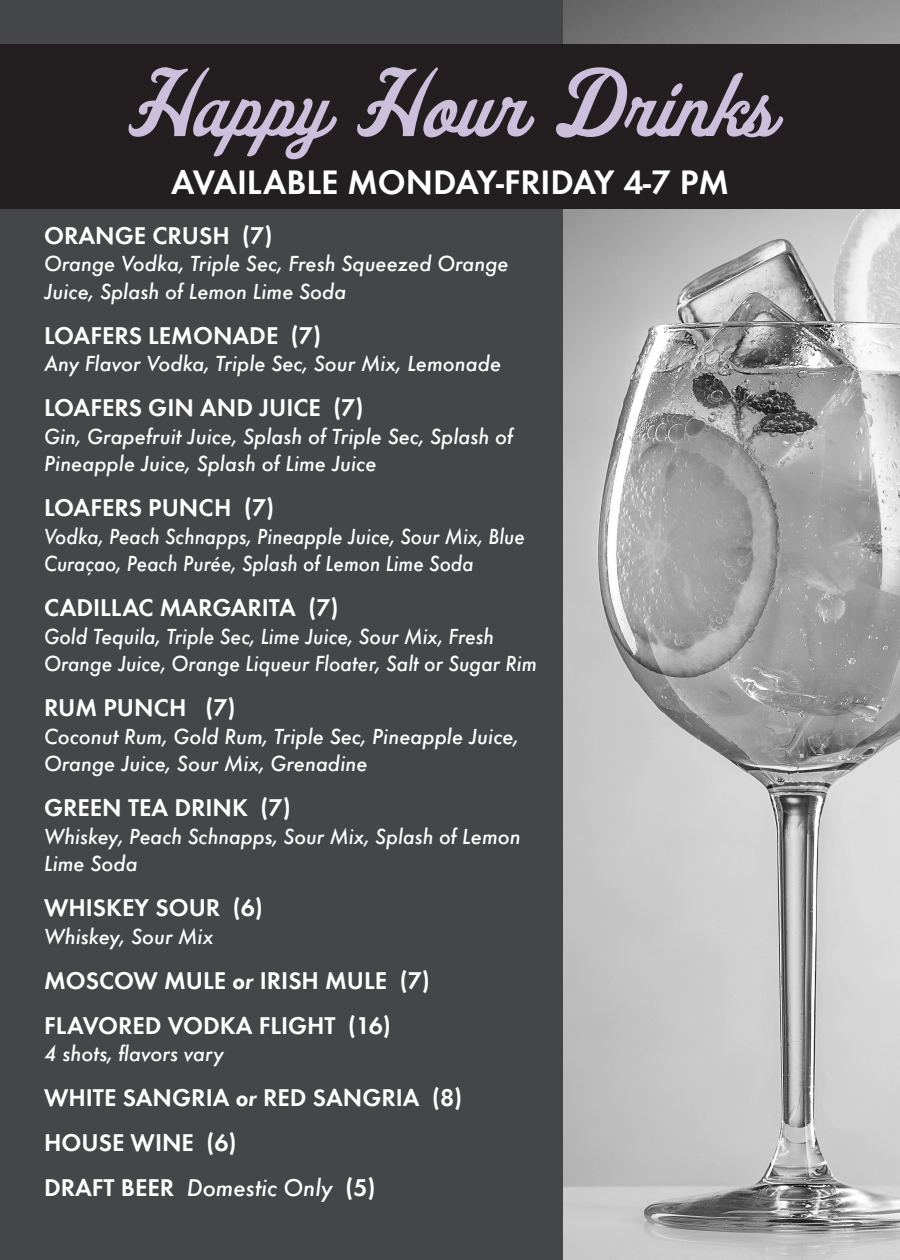
<style>
.page{position:relative;width:900px;height:1260px;background:#fff}
.page>*{position:absolute;margin:0;border:0;box-sizing:border-box;transform-origin:0 0}
.t1{font:90px "Fenway Park JF";color:#cbbfdc}
.t2{font:600 35px "Futura T";color:#fff}
.Item_WHT{font:600 25px "Futura T";color:#fff}
.Description_WHT{font:italic 500 22.5px/27.5px "Futura T";color:#fff}
.Description_WHT-2{font:italic 500 22.5px/27.5px "Futura T";color:#fff;scale:.96 1}
.Description_WHT-3{font:italic 500 22.5px/27.5px "Futura T";color:#fff;scale:.94 1}
.s1{font-style:italic}
.s2{font-weight:500;font-style:italic}
</style>
<div class="page">
<img style="left:562px;top:0;width:338px;height:1260px">
<div style="left:0;top:0;width:562px;height:1260px;background:#454647"></div>
<div style="left:0;top:44px;width:900px;height:165px;background:#231f20"></div>
<p class="t1" style="left:127px;top:52px;width:648px">Happy Hour Drinks</p>
<p class="t2" style="left:171px;top:162px;width:559px">AVAILABLE MONDAY-FRIDAY 4-7 PM</p>
<p class="Item_WHT" style="left:44px;top:221px;width:230px">ORANGE CRUSH (7)</p>
<p class="Description_WHT" style="left:44px;top:250px;width:466px">Orange Vodka, Triple Sec, Fresh Squeezed Orange<br>Juice, Splash of Lemon Lime Soda</p>
<p class="Item_WHT" style="left:44px;top:321px;width:278px">LOAFERS LEMONADE (7)</p>
<p class="Description_WHT" style="left:44px;top:350px;width:459px">Any Flavor Vodka, Triple Sec, Sour Mix, Lemonade</p>
<p class="Item_WHT" style="left:44px;top:393px;width:321px">LOAFERS GIN AND JUICE (7)</p>
<p class="Description_WHT" style="left:44px;top:422px;width:471px">Gin, Grapefruit Juice, Splash of Triple Sec, Splash of<br>Pineapple Juice, Splash of Lime Juice</p>
<p class="Item_WHT" style="left:44px;top:493px;width:232px">LOAFERS PUNCH (7)</p>
<p class="Description_WHT-3" style="left:44px;top:522px;width:513px">Vodka, Peach Schnapps, Pineapple Juice, Sour Mix, Blue<br>Curaçao, Peach Purée, Splash of Lemon Lime Soda</p>
<p class="Item_WHT" style="left:44px;top:593px;width:296px">CADILLAC MARGARITA (7)</p>
<p class="Description_WHT-2" style="left:44px;top:622px;width:515px">Gold Tequila, Triple Sec, Lime Juice, Sour Mix, Fresh<br>Orange Juice, Orange Liqueur Floater, Salt or Sugar Rim</p>
<p class="Item_WHT" style="left:44px;top:693px;width:193px">RUM PUNCH (7)</p>
<p class="Description_WHT" style="left:44px;top:722px;width:476px">Coconut Rum, Gold Rum, Triple Sec, Pineapple Juice,<br>Orange Juice, Sour Mix, Grenadine</p>
<p class="Item_WHT" style="left:44px;top:793px;width:248px">GREEN TEA DRINK (7)</p>
<p class="Description_WHT" style="left:44px;top:822px;width:478px">Whiskey, Peach Schnapps, Sour Mix, Splash of Lemon<br>Lime Soda</p>
<p class="Item_WHT" style="left:44px;top:893px;width:220px">WHISKEY SOUR (6)</p>
<p class="Description_WHT" style="left:44px;top:922px;width:171px">Whiskey, Sour Mix</p>
<p class="Item_WHT" style="left:44px;top:966px;width:387px">MOSCOW MULE <span class="s1">or</span> IRISH MULE (7)</p>
<p class="Item_WHT" style="left:44px;top:1011px;width:348px">FLAVORED VODKA FLIGHT (16)</p>
<p class="Description_WHT" style="left:44px;top:1040px;width:181px">4 shots, flavors vary</p>
<p class="Item_WHT" style="left:44px;top:1083px;width:420px">WHITE SANGRIA <span class="s1">or</span> RED SANGRIA (8)</p>
<p class="Item_WHT" style="left:44px;top:1128px;width:194px">HOUSE WINE (6)</p>
<p class="Item_WHT" style="left:44px;top:1173px;width:333px">DRAFT BEER <span class="s2">Domestic Only</span> (5)</p>
</div>
